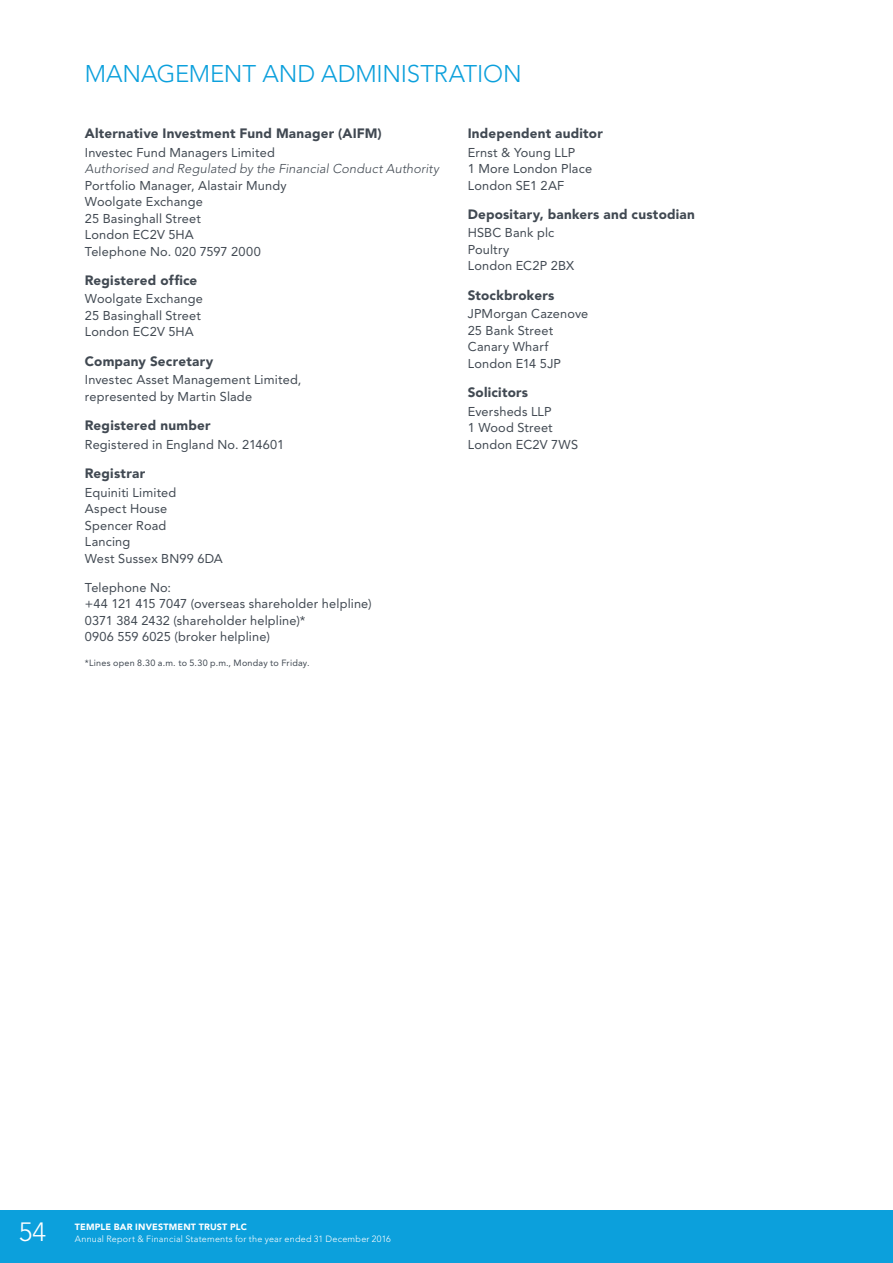
<style>
.page{position:relative;width:893px;height:1263px;background:#fff}
.page>*{position:absolute;margin:0;border:0;box-sizing:border-box;transform-origin:0 0}
.t1{font:300 26.25px "Avenir";color:#fff}
.t2{font:300 24px "Avenir";letter-spacing:-.005em;color:#0ca0dc}
.t3{font:900 13.5px "Avenir";letter-spacing:.015em;color:#414952}
.t4{font:12.75px/16.5px "Avenir";letter-spacing:.015em;color:#414952}
.t5{font:300 9px/12px "Avenir";letter-spacing:.025em;color:#fff}
.t6{font:9px "Avenir";letter-spacing:.025em;color:#414952}
.s1{font-weight:300;font-style:italic}
.s2{font-weight:900}
</style>
<div class="page">
<div style="left:0;top:1210px;width:892px;height:53px;background:#0ca0dc"></div>
<p class="t2" style="left:85px;top:63px;width:438px">MANAGEMENT AND ADMINISTRATION</p>
<p class="t3" style="left:85px;top:127px;width:298px">Alternative Investment Fund Manager (AIFM)</p>
<p class="t4" style="left:85px;top:145px;width:356px">Investec Fund Managers Limited<br><span class="s1">Authorised and Regulated by the Financial Conduct Authority<br></span>Portfolio Manager, Alastair Mundy<br>Woolgate Exchange<br>25 Basinghall Street<br>London EC2V 5HA<br>Telephone No. 020 7597 2000</p>
<p class="t3" style="left:85px;top:274px;width:114px">Registered office</p>
<p class="t4" style="left:85px;top:292px;width:120px">Woolgate Exchange<br>25 Basinghall Street<br>London EC2V 5HA</p>
<p class="t3" style="left:85px;top:355px;width:130px">Company Secretary</p>
<p class="t4" style="left:85px;top:373px;width:218px">Investec Asset Management Limited, represented by Martin Slade</p>
<p class="t3" style="left:85px;top:420px;width:127px">Registered number</p>
<p class="t4" style="left:85px;top:437px;width:201px">Registered in England No. 214601</p>
<p class="t3" style="left:85px;top:467px;width:62px">Registrar</p>
<p class="t4" style="left:85px;top:485px;width:139px">Equiniti Limited<br>Aspect House<br>Spencer Road<br>Lancing<br>West Sussex BN99 6DA</p>
<p class="t4" style="left:85px;top:580px;width:288px">Telephone No:<br>+44 121 415 7047 (overseas shareholder helpline)<br>0371 384 2432 (shareholder helpline)*<br>0906 559 6025 (broker helpline)</p>
<p class="t6" style="left:85px;top:659px;width:226px">*Lines open 8.30 a.m. to 5.30 p.m., Monday to Friday.</p>
<p class="t3" style="left:468px;top:127px;width:137px">Independent auditor</p>
<p class="t4" style="left:468px;top:145px;width:126px">Ernst &amp; Young LLP<br>1 More London Place<br>London SE1 2AF</p>
<p class="t3" style="left:468px;top:208px;width:228px">Depositary, bankers and custodian</p>
<p class="t4" style="left:468px;top:226px;width:108px">HSBC Bank plc<br>Poultry<br>London EC2P 2BX</p>
<p class="t3" style="left:468px;top:289px;width:88px">Stockbrokers</p>
<p class="t4" style="left:468px;top:307px;width:122px">JPMorgan Cazenove<br>25 Bank Street<br>Canary Wharf<br>London E14 5JP</p>
<p class="t3" style="left:468px;top:387px;width:62px">Solicitors</p>
<p class="t4" style="left:468px;top:404px;width:112px">Eversheds LLP<br>1 Wood Street<br>London EC2V 7WS</p>
<p class="t1" style="left:19px;top:1221px;width:29px">54</p>
<p class="t5" style="left:75px;top:1221px;width:317px"><span class="s2">TEMPLE BAR INVESTMENT TRUST PLC<br></span>Annual Report &amp; Financial Statements for the year ended 31 December 201 6</p>
</div>
